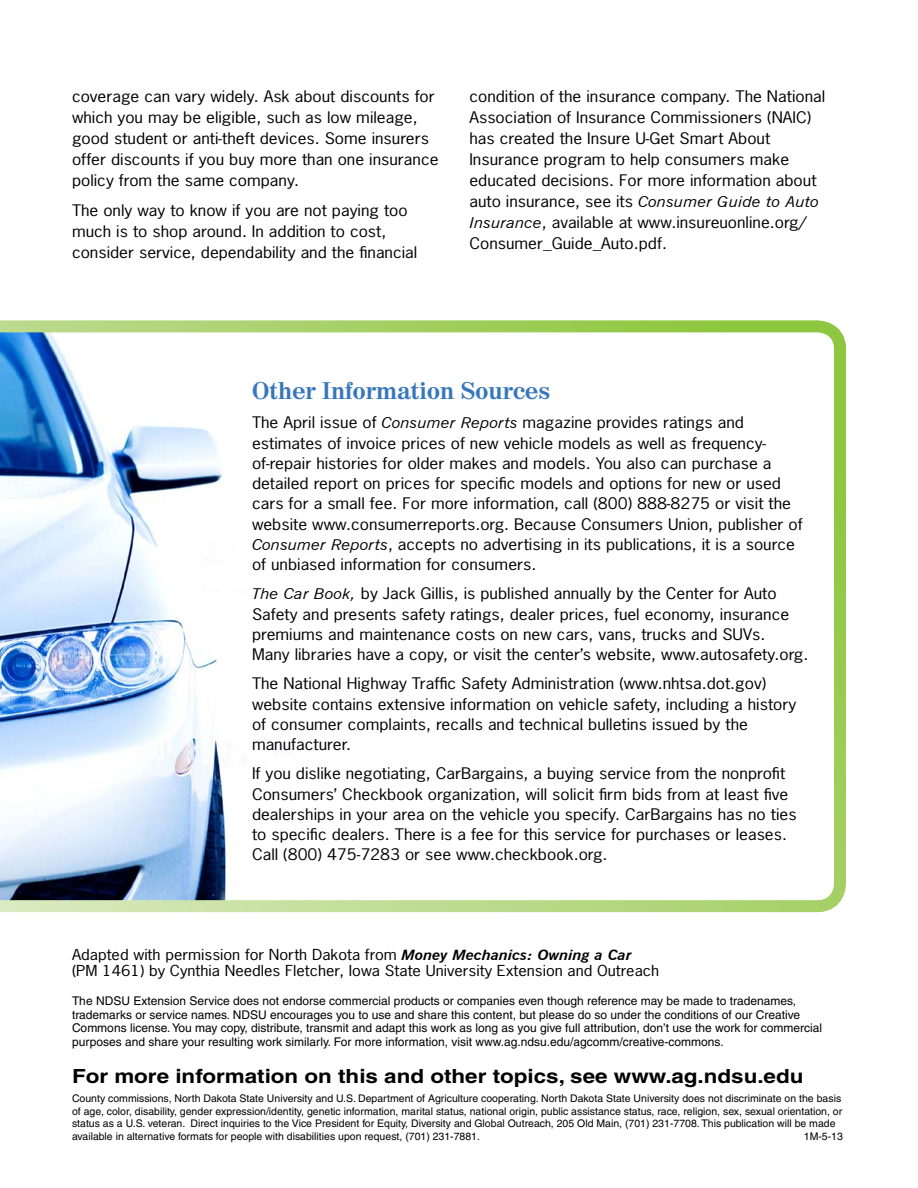
<style>
.page{position:relative;width:918px;height:1188px;background:#fff}
.page>*{position:absolute;margin:0;border:0;box-sizing:border-box;transform-origin:0 0}
.Subhead_1{font:700 24px "Century 725 BT";color:#3777bc}
.Body_text{font:700 19.5px "Helvetica";color:#000;scale:1.15 1}
.Body_text-2{font:15px/20.2px "News Gothic";color:#000;scale:1.15 1}
.Body_text-3{font:14.25px/16.5px "News Gothic";color:#000;scale:1.15 1}
.t1{font:12px/13.5px "Helvetica";color:#000}
.t2{font:10.5px/12.8px "Helvetica";color:#000}
.s1{font-family:"News Gothic BT";font-style:italic}
.s2{font-family:"News Gothic BT";font-weight:700;font-style:italic}
</style>
<div class="page">
<svg style="left:0;top:320px;width:846px;height:592px"></svg>
<p class="Body_text-2" style="left:72px;top:86px;width:320px;line-height:21px">coverage can vary widely. Ask about discounts for which you may be eligible, such as low mileage, good student or anti-theft devices. Some insurers offer discounts if you buy more than one insurance policy from the same company.</p>
<p class="Body_text-2" style="left:72px;top:200px;width:302px;line-height:21px">The only way to know if you are not paying too much is to shop around. In addition to cost, consider service, dependability and the financial</p>
<p class="Body_text-2" style="left:469px;top:86px;width:311px;line-height:21px">condition of the insurance company. The National Association of Insurance Commissioners (NAIC) has created the Insure U-Get Smart About Insurance program to help consumers make educated decisions. For more information about auto insurance, see its <span class="s1">Consumer Guide to Auto Insurance</span>, available at www.insureuonline.org/ Consumer_Guide_Auto.pdf.</p>
<p class="Subhead_1" style="left:252px;top:376px;width:300px">Other Information Sources</p>
<p class="Body_text-2" style="left:252px;top:413px;width:480px">The April issue of <span class="s1">Consumer Reports</span> magazine provides ratings and estimates of invoice prices of new vehicle models as well as frequency&shy;of-repair histories for older makes and models. You also can purchase a detailed report on prices for specific models and options for new or used cars for a small fee. For more information, call (800) 888-8275 or visit the website www.consumerreports.org. Because Consumers Union, publisher of <span class="s1">Consumer Reports</span>, accepts no advertising in its publications, it is a source of unbiased information for consumers.</p>
<p class="Body_text-2" style="left:252px;top:584px;width:485px"><span class="s1">The Car Book,</span> by Jack Gillis, is published annually by the Center for Auto Safety and presents safety ratings, dealer prices, fuel economy, insurance premiums and maintenance costs on new cars, vans, trucks and SUVs.<br>Many libraries have a copy, or visit the center’s website, www.autosafety.org.</p>
<p class="Body_text-2" style="left:252px;top:674px;width:475px">The National Highway Traffic Safety Administration (www.nhtsa.dot.gov) website contains extensive information on vehicle safety, including a history of consumer complaints, recalls and technical bulletins issued by the manufacturer.</p>
<p class="Body_text-2" style="left:252px;top:764px;width:475px">If you dislike negotiating, CarBargains, a buying service from the nonprofit Consumers’ Checkbook organization, will solicit firm bids from at least five dealerships in your area on the vehicle you specify. CarBargains has no ties to specific dealers. There is a fee for this service for purchases or leases.<br>Call (800) 475-7283 or see www.checkbook.org.</p>
<p class="Body_text-3" style="left:72px;top:946px;width:512px">Adapted with permission for North Dakota from <span class="s2">Money Mechanics: Owning a Car </span>(PM 1461) by Cynthia Needles Fletcher, Iowa State University Extension and Outreach</p>
<p class="t1" style="left:72px;top:994px;width:752px">The NDSU Extension Service does not endorse commercial products or companies even though reference may be made to tradenames, trademarks or service names. NDSU encourages you to use and share this content, but please do so under the conditions of our Creative Commons license. You may copy, distribute, transmit and adapt this work as long as you give full attribution, don’t use the work for commercial purposes and share your resulting work similarly. For more information, visit www.ag.ndsu.edu/agcomm/creative-commons.</p>
<p class="Body_text" style="left:72px;top:1064px;width:638px">For more information on this and other topics, see www.ag.ndsu.edu</p>
<p class="t2" style="left:72px;top:1092px;width:772px">County commissions, North Dakota State University and U.S. Department of Agriculture cooperating. North Dakota State University does not discriminate on the basis of age, color, disability, gender expression/identity, genetic information, marital status, national origin, public assistance status, race, religion, sex, sexual orientation, or status as a U.S. veteran. Direct inquiries to the Vice President for Equity, Diversity and Global Outreach, 205 Old Main, (701) 231-7708. This publication will be made available in alternative formats for people with disabilities upon request, (701) 231-7881.</p>
<p class="t2" style="left:804px;top:1130px;width:41px">1M-5-13</p>
</div>
